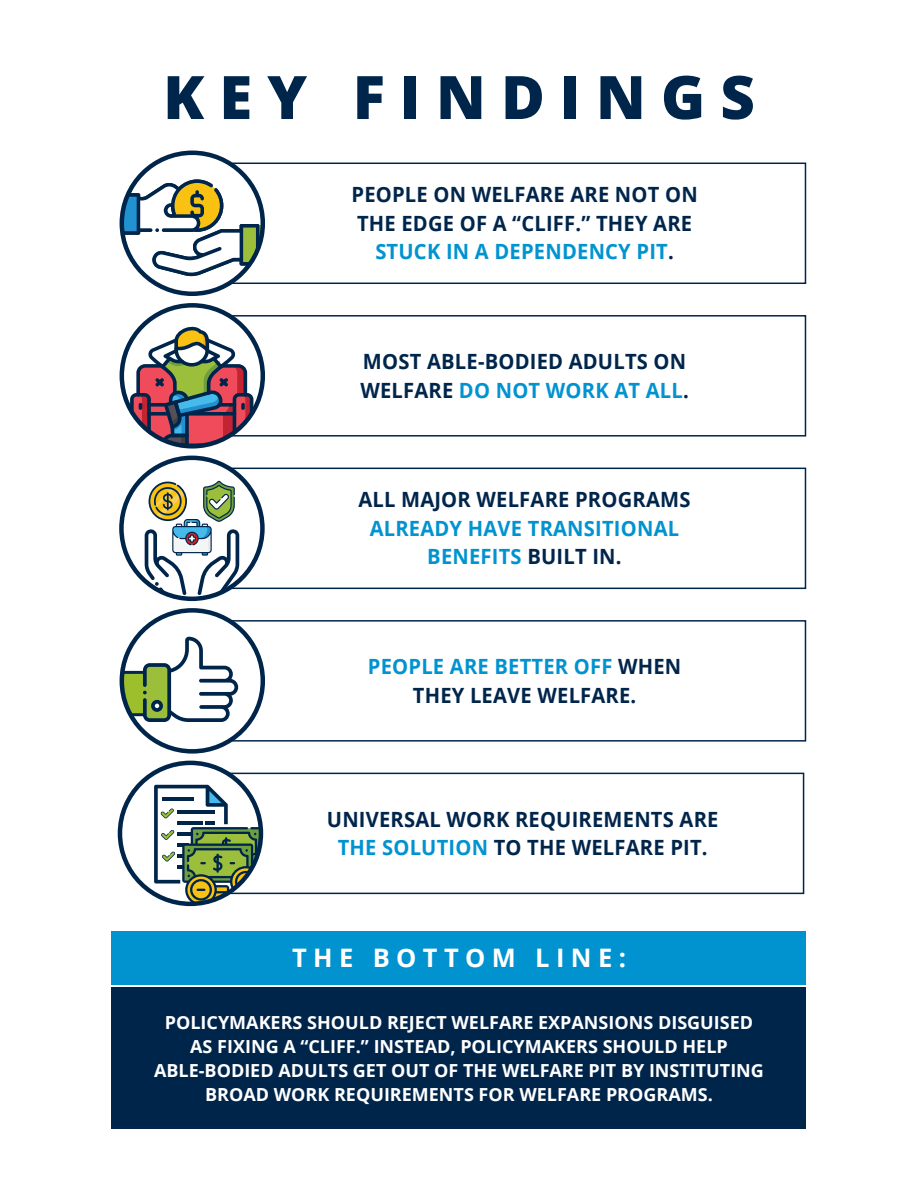
<style>
.page{position:relative;width:918px;height:1188px;background:#fff}
.page>*{position:absolute;margin:0;border:0;box-sizing:border-box;transform-origin:0 0}
.Body_Text{font:800 60px "Open Sans";letter-spacing:.25em;color:#00254b}
.Body_Text-2{font:700 25.5px "Open Sans";letter-spacing:.25em;color:#fff}
.Key_Findings{font:700 21px/28.5px "Open Sans";letter-spacing:.01em;color:#00254b;text-align:center;scale:.96 1}
.Body_Text-3{font:700 18px/24px "Open Sans";color:#fff;text-align:center}
.s1{color:#0093d0}
</style>
<div class="page">
<div style="left:112px;top:931px;width:694px;height:54px;background:#0093d0"></div>
<div style="left:112px;top:988px;width:694px;height:141px;background:#00254b"></div>
<div style="left:175px;top:163px;width:631px;height:121px;border:2px solid #00254b"></div>
<div style="left:122px;top:153px;width:141px;height:141px;background:#fff;border-radius:50%"></div>
<svg style="left:122px;top:179px;width:138px;height:97px"></svg>
<div style="left:120px;top:151px;width:145px;height:145px;border:4px solid #00254b;border-radius:50%"></div>
<div style="left:175px;top:315px;width:631px;height:122px;border:2px solid #00254b"></div>
<svg style="left:122px;top:305px;width:141px;height:141px"></svg>
<svg style="left:130px;top:326px;width:123px;height:118px"></svg>
<div style="left:120px;top:303px;width:145px;height:146px;border:4px solid #00254b;border-radius:50%"></div>
<div style="left:175px;top:468px;width:631px;height:121px;border:2px solid #00254b"></div>
<svg style="left:121px;top:458px;width:141px;height:141px"></svg>
<svg style="left:145px;top:481px;width:94px;height:114px"></svg>
<div style="left:119px;top:456px;width:146px;height:145px;border:4px solid #00254b;border-radius:50%"></div>
<div style="left:175px;top:620px;width:631px;height:122px;border:2px solid #00254b"></div>
<div style="left:122px;top:610px;width:141px;height:141px;background:#fff;border-radius:50%"></div>
<svg style="left:122px;top:637px;width:116px;height:85px"></svg>
<div style="left:120px;top:608px;width:145px;height:146px;border:4px solid #00254b;border-radius:50%"></div>
<div style="left:174px;top:773px;width:630px;height:121px;border:2px solid #00254b"></div>
<div style="left:120px;top:763px;width:141px;height:141px;background:#fff;border-radius:50%"></div>
<svg style="left:154px;top:785px;width:107px;height:119px"></svg>
<div style="left:118px;top:761px;width:145px;height:145px;border:4px solid #00254b;border-radius:50%"></div>
<p class="Body_Text" style="left:163px;top:52px;width:593px">KEY FINDINGS</p>
<p class="Key_Findings" style="left:352px;top:180px;width:362px">PEOPLE ON WELFARE ARE NOT ON<br>THE EDGE OF A “CLIFF.” THEY ARE<br><span class="s1">STUCK IN A DEPENDENCY PIT</span>.</p>
<p class="Key_Findings" style="left:360px;top:347px;width:344px;text-align:left">MOST ABLE-BODIED ADULTS ON<br>WELFARE <span class="s1">DO NOT WORK AT ALL</span>.</p>
<p class="Key_Findings" style="left:358px;top:485px;width:347px">ALL MAJOR WELFARE PROGRAMS<br><span class="s1">ALREADY HAVE TRANSITIONAL<br>BENEFITS</span> BUILT IN.</p>
<p class="Key_Findings" style="left:368px;top:652px;width:328px"><span class="s1">PEOPLE ARE BETTER OFF</span> WHEN<br>THEY LEAVE WELFARE.</p>
<p class="Key_Findings" style="left:327px;top:804px;width:409px">UNIVERSAL WORK REQUIREMENTS ARE<br><span class="s1">THE SOLUTION</span> TO THE WELFARE PIT.</p>
<p class="Body_Text-2" style="left:292px;top:940px;width:335px">THE BOTTOM LINE:</p>
<p class="Body_Text-3" style="left:154px;top:1010px;width:611px">POLICYMAKERS SHOULD REJECT WELFARE EXPANSIONS DISGUISED AS FIXING A “CLIFF.” INSTEAD, POLICYMAKERS SHOULD HELP ABLE-BODIED ADULTS GET OUT OF THE WELFARE PIT BY INSTITUTING BROAD WORK REQUIREMENTS FOR WELFARE PROGRAMS.</p>
</div>
